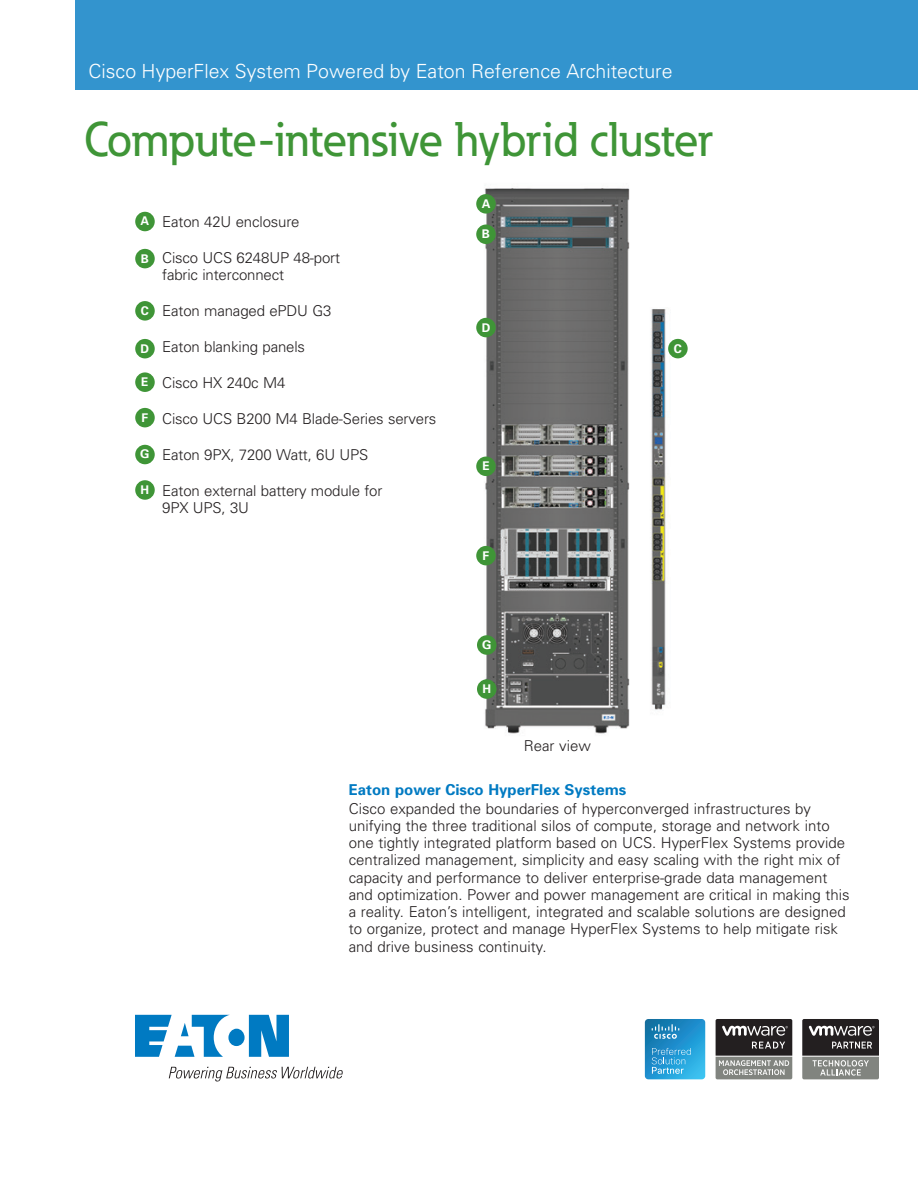
<style>
.page{position:relative;width:918px;height:1188px;background:#fff}
.page>*{position:absolute;margin:0;border:0;box-sizing:border-box;transform-origin:0 0}
._01_Headline___ADJ_C{font:500 48px "Eaton";letter-spacing:-.01em;color:#3f9537}
._00_Product__Line_2{font:300 19.5px "Univers";color:#fff}
._01_Overview__11_pt{font:300 15px/17.2px "Univers";color:#231f20}
._01_Overview__11_pt-2{font:700 15px "Univers";color:#007ac2}
._01_Overview__11_pt-3{font:700 12px "Univers";color:#fff}
</style>
<div class="page">
<img style="left:476px;top:188px;width:198px;height:546px">
<div style="left:135px;top:212px;width:20px;height:19px;background:#3f9537;border-radius:50%"></div>
<div style="left:135px;top:249px;width:20px;height:19px;background:#3f9537;border-radius:50%"></div>
<div style="left:135px;top:301px;width:20px;height:20px;background:#3f9537;border-radius:50%"></div>
<div style="left:135px;top:339px;width:20px;height:19px;background:#3f9537;border-radius:50%"></div>
<div style="left:135px;top:372px;width:20px;height:20px;background:#3f9537;border-radius:50%"></div>
<div style="left:135px;top:408px;width:20px;height:19px;background:#3f9537;border-radius:50%"></div>
<div style="left:135px;top:445px;width:20px;height:19px;background:#3f9537;border-radius:50%"></div>
<div style="left:135px;top:480px;width:20px;height:20px;background:#3f9537;border-radius:50%"></div>
<div style="left:477px;top:635px;width:20px;height:20px;background:#3f9537;border-radius:50%"></div>
<div style="left:477px;top:679px;width:20px;height:20px;background:#3f9537;border-radius:50%"></div>
<div style="left:476px;top:546px;width:20px;height:19px;background:#3f9537;border-radius:50%"></div>
<div style="left:476px;top:457px;width:20px;height:19px;background:#3f9537;border-radius:50%"></div>
<div style="left:476px;top:318px;width:20px;height:19px;background:#3f9537;border-radius:50%"></div>
<div style="left:668px;top:339px;width:20px;height:19px;background:#3f9537;border-radius:50%"></div>
<div style="left:476px;top:225px;width:20px;height:19px;background:#3f9537;border-radius:50%"></div>
<div style="left:476px;top:194px;width:20px;height:20px;background:#3f9537;border-radius:50%"></div>
<svg style="left:645px;top:1019px;width:60px;height:60px;background:#319bd0"></svg>
<svg style="left:716px;top:1019px;width:76px;height:60px;background:#646261"></svg>
<svg style="left:802px;top:1019px;width:77px;height:60px;background:#636261"></svg>
<div style="left:75px;top:0;width:843px;height:90px;background:#3394ce"></div>
<svg style="left:135px;top:1015px;width:154px;height:42px"></svg>
<svg style="left:169px;top:1067px;width:174px;height:14px"></svg>
<p class="_00_Product__Line_2" style="left:88px;top:59px;width:586px">Cisco HyperFlex System Powered by Eaton Reference Architecture</p>
<p class="_01_Headline___ADJ_C" style="left:84px;top:110px;width:630px">Compute-intensive hybrid cluster</p>
<p class="_01_Overview__11_pt-3" style="left:141px;top:214px;width:10px">A</p>
<p class="_01_Overview__11_pt-3" style="left:141px;top:251px;width:10px">B</p>
<p class="_01_Overview__11_pt-3" style="left:141px;top:303px;width:10px">C</p>
<p class="_01_Overview__11_pt-3" style="left:141px;top:341px;width:10px">D</p>
<p class="_01_Overview__11_pt-3" style="left:141px;top:375px;width:9px">E</p>
<p class="_01_Overview__11_pt-3" style="left:142px;top:410px;width:8px">F</p>
<p class="_01_Overview__11_pt-3" style="left:140px;top:447px;width:11px">G</p>
<p class="_01_Overview__11_pt-3" style="left:141px;top:482px;width:10px">H</p>
<p class="_01_Overview__11_pt" style="left:162px;top:213px;width:139px">Eaton 42U enclosure</p>
<p class="_01_Overview__11_pt" style="left:162px;top:249px;width:179px">Cisco UCS 6248UP 48-port fabric interconnect</p>
<p class="_01_Overview__11_pt" style="left:162px;top:302px;width:171px">Eaton managed ePDU G3</p>
<p class="_01_Overview__11_pt" style="left:162px;top:338px;width:144px">Eaton blanking panels</p>
<p class="_01_Overview__11_pt" style="left:162px;top:374px;width:125px">Cisco HX 240c M4</p>
<p class="_01_Overview__11_pt" style="left:162px;top:410px;width:276px">Cisco UCS B200 M4 Blade-Series servers</p>
<p class="_01_Overview__11_pt" style="left:162px;top:446px;width:208px">Eaton 9PX, 7200 Watt, 6U UPS</p>
<p class="_01_Overview__11_pt" style="left:162px;top:482px;width:222px">Eaton external battery module for<br>9PX UPS, 3U</p>
<p class="_01_Overview__11_pt-3" style="left:482px;top:196px;width:10px">A</p>
<p class="_01_Overview__11_pt-3" style="left:482px;top:227px;width:10px">B</p>
<p class="_01_Overview__11_pt-3" style="left:482px;top:320px;width:10px">D</p>
<p class="_01_Overview__11_pt-3" style="left:482px;top:459px;width:9px">E</p>
<p class="_01_Overview__11_pt-3" style="left:483px;top:548px;width:8px">F</p>
<p class="_01_Overview__11_pt-3" style="left:674px;top:341px;width:10px">C</p>
<p class="_01_Overview__11_pt-3" style="left:482px;top:637px;width:11px">G</p>
<p class="_01_Overview__11_pt-3" style="left:482px;top:682px;width:10px">H</p>
<p class="_01_Overview__11_pt" style="left:524px;top:737px;width:69px">Rear view</p>
<p class="_01_Overview__11_pt-2" style="left:349px;top:781px;width:279px">Eaton power Cisco HyperFlex Systems</p>
<p class="_01_Overview__11_pt" style="left:349px;top:800px;width:502px">Cisco expanded the boundaries of hyperconverged infrastructures by unifying the three traditional silos of compute, storage and network into one tightly integrated platform based on UCS. HyperFlex Systems provide centralized management, simplicity and easy scaling with the right mix of capacity and performance to deliver enterprise-grade data management and optimization. Power and power management are critical in making this a reality. Eaton’s intelligent, integrated and scalable solutions are designed to organize, protect and manage HyperFlex Systems to help mitigate risk and drive business continuity.</p>
</div>
